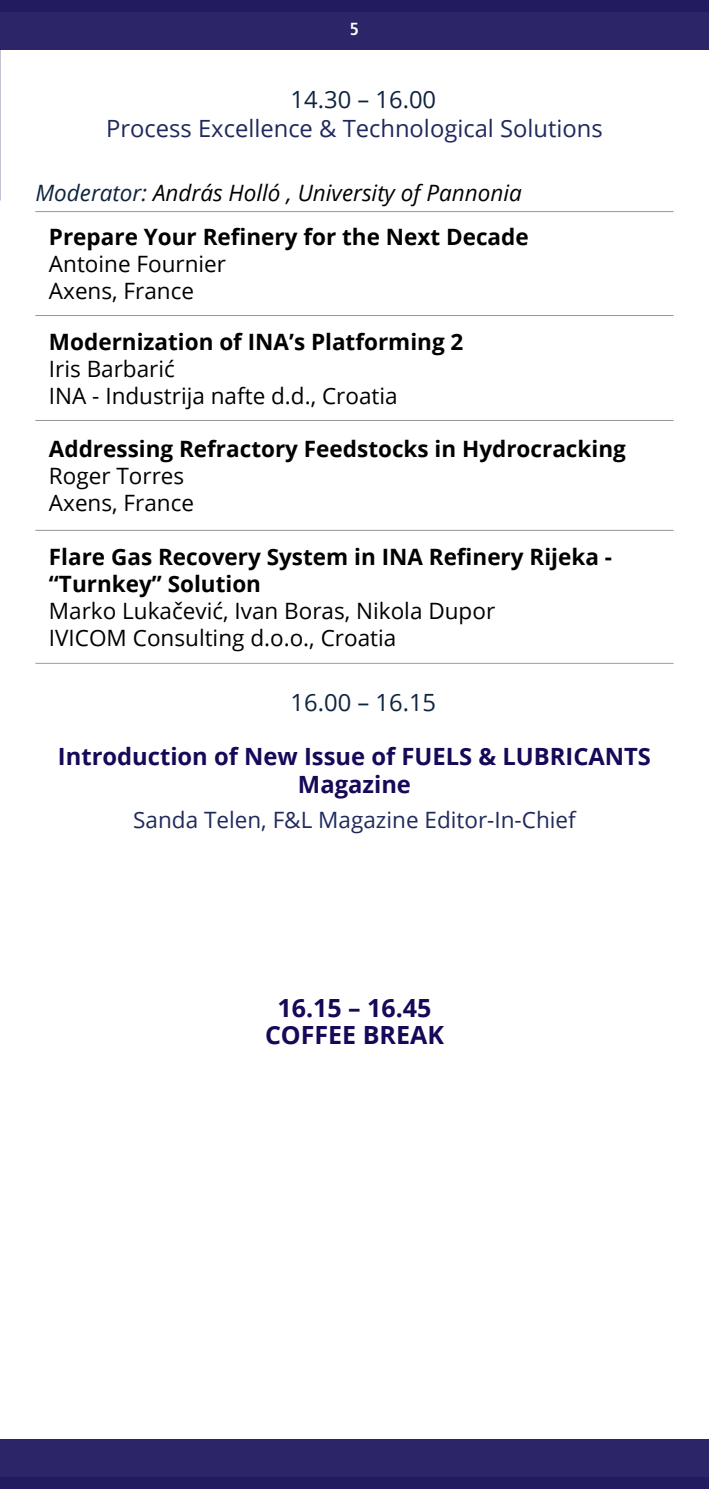
<style>
.page{position:relative;width:709px;height:1489px;background:#fff}
.page>*{position:absolute;margin:0;border:0;box-sizing:border-box;transform-origin:0 0}
.t1{font:700 25px/26.8px "Open Sans";color:#150958;text-align:center}
.t2{font:700 23.75px/28.5px "Open Sans";color:#150958;text-align:center}
.t3{font:23.75px "Open Sans";color:#20295c}
.t4{font:23.75px "Open Sans";color:#0f243e}
.t5{font:700 22.5px/43.8px "Open Sans";color:#000}
.t6{font:22.5px/27px "Open Sans";color:#000}
.t7{font:22.5px "Open Sans";color:#20295c}
.t8{font:700 condensed 17.5px "Frutiger LT Std";color:#fff}
.s1{font-weight:400;font-style:italic;color:#0f243e}
.s2{font-weight:400;font-style:italic}
</style>
<div class="page">
<div style="left:0;top:12px;width:709px;height:38px;background:#2c2567"></div>
<div style="left:0;top:0;width:709px;height:12px;background:#221b60"></div>
<div style="left:0;top:1439px;width:709px;height:37px;background:#2c2567"></div>
<div style="left:0;top:1476px;width:709px;height:12px;background:#221b60"></div>
<hr style="left:35px;top:211px;width:638px;height:1px;background:#939598">
<hr style="left:35px;top:315px;width:638px;height:1px;background:#939598">
<hr style="left:35px;top:420px;width:638px;height:1px;background:#939598">
<hr style="left:35px;top:530px;width:638px;height:1px;background:#939598">
<hr style="left:35px;top:663px;width:638px;height:1px;background:#929fb0">
<p class="t8" style="left:350px;top:19px;width:11px">5</p>
<p class="t4" style="left:290px;top:83px;width:147px">14.30 – 16.00</p>
<p class="t3" style="left:106px;top:112px;width:498px">Process Excellence &amp; Technological Solutions</p>
<p class="t5" style="left:49px;top:171px;width:481px;text-indent:-14px"><span class="s1">Moderator:</span> <span class="s2">András Holló , University of Pannonia<br></span>Prepare Your Refinery for the Next Decade</p>
<p class="t6" style="left:49px;top:250px;width:179px">Antoine Fournier<br>Axens, France</p>
<p class="t5" style="left:49px;top:319px;width:416px">Modernization of INA’s Platforming 2</p>
<p class="t6" style="left:49px;top:354px;width:350px">Iris Barbarić<br>INA - Industrija nafte d.d., Croatia</p>
<p class="t5" style="left:49px;top:426px;width:578px">Addressing Refractory Feedstocks in Hydrocracking</p>
<p class="t6" style="left:49px;top:462px;width:147px">Roger Torres<br>Axens, France</p>
<p class="t5" style="left:49px;top:542px;width:564px;line-height:27px">Flare Gas Recovery System in INA Refinery Rijeka - “Turnkey” Solution</p>
<p class="t6" style="left:49px;top:596px;width:448px">Marko Lukačević, Ivan Boras, Nikola Dupor<br>IVICOM Consulting d.o.o., Croatia</p>
<p class="t4" style="left:290px;top:686px;width:147px">16.00 – 16.15</p>
<p class="t2" style="left:58px;top:741px;width:594px">Introduction of New Issue of FUELS &amp; LUBRICANTS<br>Magazine</p>
<p class="t7" style="left:133px;top:804px;width:444px">Sanda Telen, F&amp;L Magazine Editor-In-Chief</p>
<p class="t1" style="left:265px;top:994px;width:180px">16.15 – 16.45<br>COFFEE BREAK</p>
</div>
